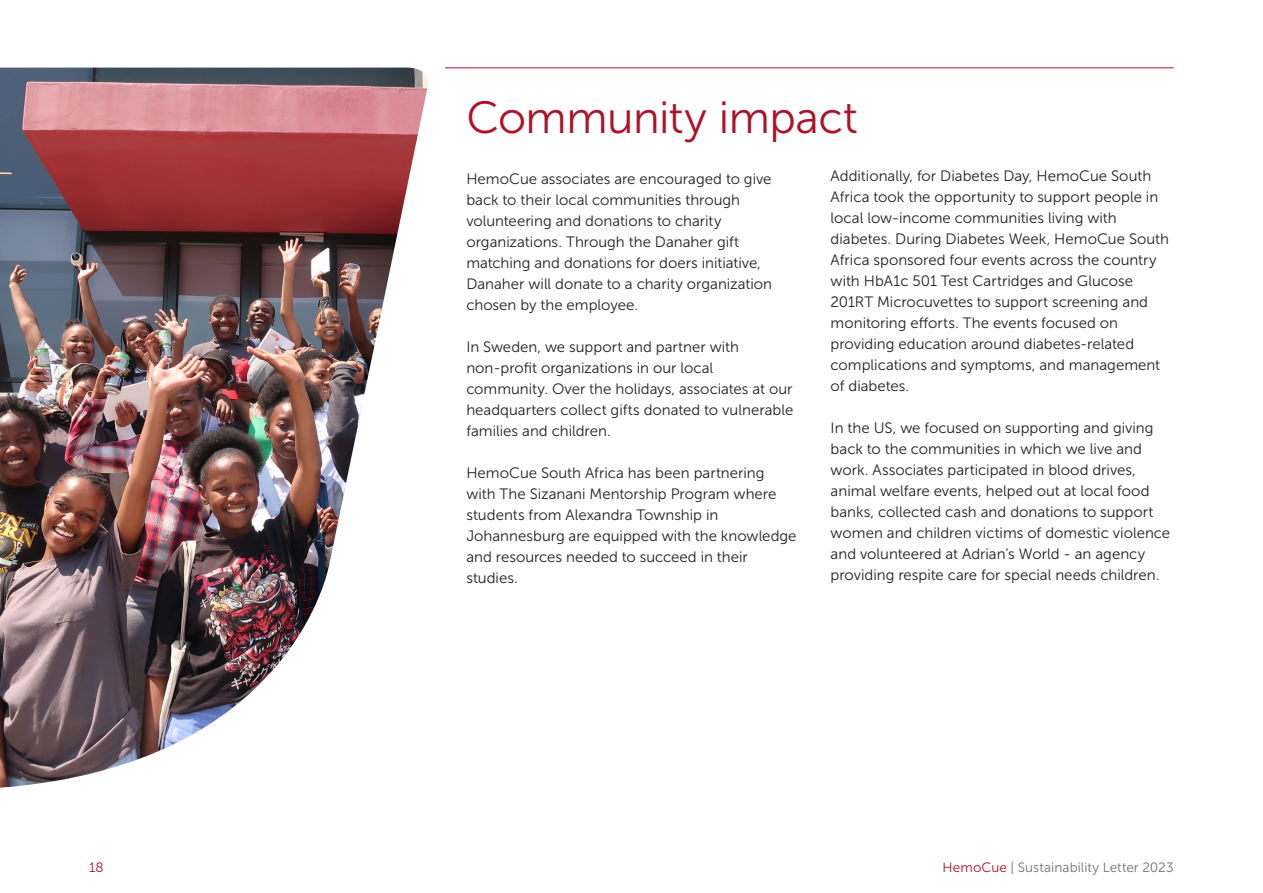
<style>
.page{position:relative;width:1263px;height:893px;background:#fff}
.page>*{position:absolute;margin:0;border:0;box-sizing:border-box;transform-origin:0 0}
.Rubrik{font:45px "Museo Sans 300";letter-spacing:-.01em;color:#ae1229}
.HEM_bodytext_black_MuseoSans_300_10_14_p{font:15px/21px "Museo Sans 300";color:#231f20}
.t1{font:13.5px "Museo Sans 300";letter-spacing:.01em;color:#717074}
.t2{font:13.5px "Museo Sans 300";color:#ae1229}
.s1{color:#ae1229}
</style>
<div class="page">
<hr style="left:445px;top:68px;width:729px;height:1px;background:#ae1229">
<img style="left:0;top:68px;width:428px;height:720px">
<p class="Rubrik" style="left:466px;top:94px;width:393px">Community impact</p>
<p class="HEM_bodytext_black_MuseoSans_300_10_14_p" style="left:831px;top:166px;width:340px">Additionally, for Diabetes Day, HemoCue South Africa took the opportunity to support people in local low-income communities living with diabetes. During Diabetes Week, HemoCue South Africa sponsored four events across the country with HbA1c 501 Test Cartridges and Glucose 201RT Microcuvettes to support screening and monitoring efforts. The events focused on providing education around diabetes-related complications and symptoms, and management of diabetes.</p>
<p class="HEM_bodytext_black_MuseoSans_300_10_14_p" style="left:831px;top:418px;width:341px">In the US, we focused on supporting and giving back to the communities in which we live and work. Associates participated in blood drives, animal welfare events, helped out at local food banks, collected cash and donations to support women and children victims of domestic violence and volunteered at Adrian’s World - an agency providing respite care for special needs children.</p>
<p class="HEM_bodytext_black_MuseoSans_300_10_14_p" style="left:466px;top:168px;width:307px">HemoCue associates are encouraged to give back to their local communities through volunteering and donations to charity organizations. Through the Danaher gift matching and donations for doers initiative, Danaher will donate to a charity organization chosen by the employee.</p>
<p class="HEM_bodytext_black_MuseoSans_300_10_14_p" style="left:466px;top:336px;width:328px">In Sweden, we support and partner with non-profit organizations in our local community. Over the holidays, associates at our headquarters collect gifts donated to vulnerable families and children.</p>
<p class="HEM_bodytext_black_MuseoSans_300_10_14_p" style="left:466px;top:462px;width:332px">HemoCue South Africa has been partnering with The Sizanani Mentorship Program where students from Alexandra Township in Johannesburg are equipped with the knowledge and resources needed to succeed in their studies.</p>
<p class="t2" style="left:89px;top:860px;width:16px">18</p>
<p class="t1" style="left:942px;top:860px;width:233px"><span class="s1">HemoCue</span> | Sustainability Letter 2023</p>
</div>
